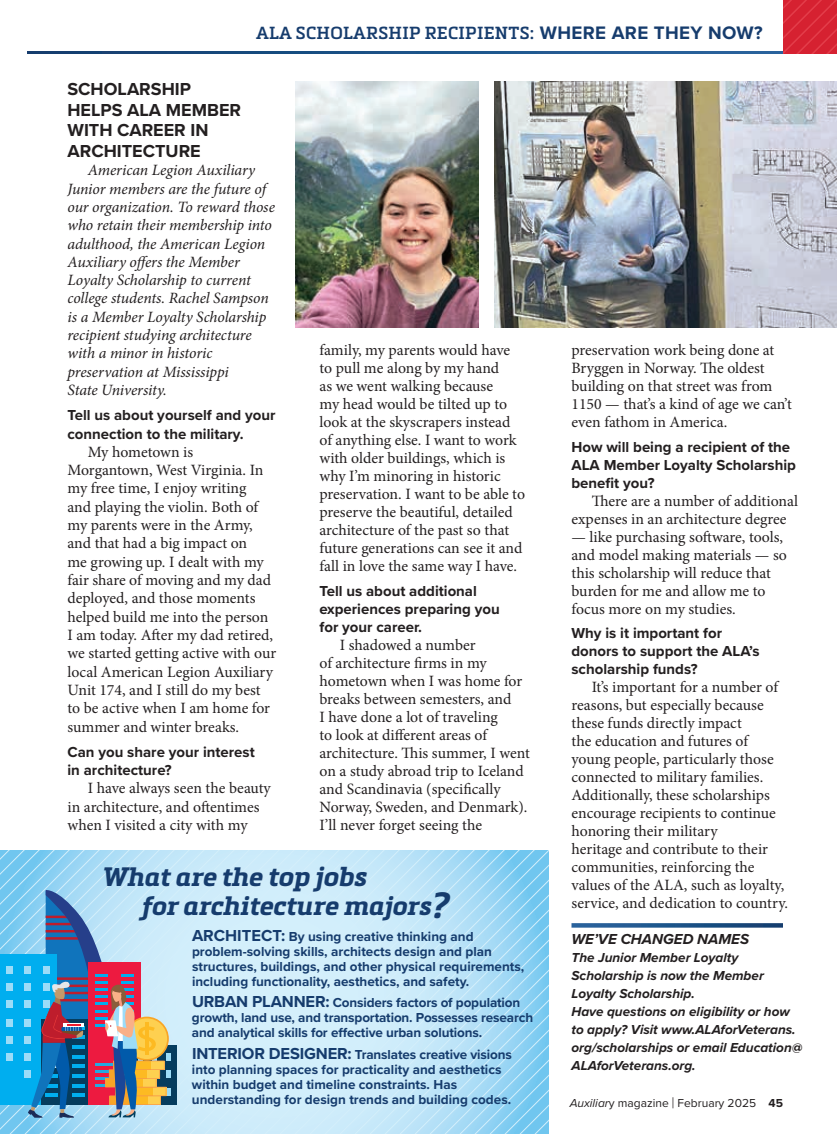
<style>
.page{position:relative;width:837px;height:1134px;background:#fff}
.page>*{position:absolute;margin:0;border:0;box-sizing:border-box;transform-origin:0 0}
.t1{font:italic 700 26.25px/29.2px "Metronic Slab Pro";color:#163c6d}
.t2{font:700 18px/20.5px "Proxima Nova";color:#231f20}
.t3{font:600 17.25px "Metronic Slab Pro";letter-spacing:.02em;color:#163c6d}
.t4{font:15.75px/18px "Minion Pro";color:#231f20}
.t5{font:italic 15.75px/18.3px "Minion Pro";letter-spacing:-.01em;color:#231f20}
.t6{font:700 15px/18px "Proxima Nova";color:#231f20}
.t7{font:italic 700 15px "Proxima Nova";color:#231f20}
.t8{font:700 13.5px/15px "Proxima Nova";color:#163c6d}
.t9{font:italic 700 13.5px/18px "Proxima Nova";color:#231f20}
.t10{font:12px "Proxima Nova";color:#231f20}
.s1{font-family:"Proxima Nova";font-weight:700;font-size:18.75px}
.s2{font-size:27px}
.s3{font-size:36px}
.s4{font-size:16.5px}
.s5{font-style:italic}
.s6{font-size:15.6px}
.s7{font-weight:700}
</style>
<div class="page">
<svg style="left:783px;top:0;width:54px;height:54px;background:#d72434"></svg>
<svg style="left:398px;top:850px;width:15px;height:284px;background:#c8e9f9"></svg>
<svg style="left:383px;top:850px;width:15px;height:284px;background:#cbeaf9"></svg>
<svg style="left:368px;top:850px;width:15px;height:284px;background:#cdebfa"></svg>
<svg style="left:353px;top:850px;width:15px;height:284px;background:#cfecfa"></svg>
<div style="left:338px;top:850px;width:15px;height:284px;background:#d2eefb"></div>
<div style="left:323px;top:850px;width:15px;height:284px;background:#d2eefb"></div>
<div style="left:308px;top:850px;width:15px;height:284px;background:#d3effb"></div>
<div style="left:293px;top:850px;width:15px;height:284px;background:#d3effb"></div>
<div style="left:278px;top:850px;width:15px;height:284px;background:#d3effb"></div>
<div style="left:263px;top:850px;width:15px;height:284px;background:#d3effb"></div>
<div style="left:248px;top:850px;width:15px;height:284px;background:#d3effb"></div>
<div style="left:233px;top:850px;width:15px;height:284px;background:#d3effb"></div>
<div style="left:218px;top:850px;width:15px;height:284px;background:#d3eefb"></div>
<div style="left:203px;top:850px;width:15px;height:284px;background:#d2eefb"></div>
<div style="left:188px;top:850px;width:15px;height:284px;background:#d1eefb"></div>
<svg style="left:173px;top:850px;width:15px;height:284px;background:#ceecfa"></svg>
<svg style="left:420px;top:850px;width:128px;height:284px;background:#a4daf5"></svg>
<img style="left:295px;top:81px;width:184px;height:246px">
<img style="left:494px;top:81px;width:343px;height:246px">
<div style="left:130px;top:1045px;width:47px;height:60px;background:#053c5e"></div>
<svg style="left:0;top:850px;width:171px;height:284px;background:#81a8c4"></svg>
<svg style="left:572px;top:923px;width:211px;height:5px"></svg>
<p class="t3" style="left:256px;top:22px;width:508px">ALA SCHOLARSHIP RECIPIENTS: <span class="s1">WHERE ARE THEY NOW?</span></p>
<p class="t2" style="left:68px;top:79px;width:175px">SCHOLARSHIP<br>HELPS ALA MEMBER<br>WITH CAREER IN<br>ARCHITECTURE</p>
<p class="t5" style="left:67px;top:161px;width:209px;text-indent:20px">American Legion Auxiliary<br>Junior members are the future of our organization. To reward those who retain their membership into adulthood, the American Legion<br>Auxiliary offers the Member<br>Loyalty Scholarship to current college students. Rachel Sampson is a Member Loyalty Scholarship recipient studying architecture with a minor in historic preservation at Mississippi<br>State University.</p>
<p class="t6" style="left:68px;top:406px;width:210px">Tell us about yourself and your connection to the military.</p>
<p class="t4" style="left:67px;top:443px;width:210px;text-indent:20px">My hometown is<br>Morgantown, West Virginia. In my free time, I enjoy writing<br>and playing the violin. Both of my parents were in the Army, and that had a big impact on<br>me growing up. I dealt with my fair share of moving and my dad deployed, and those moments helped build me into the person<br>I am today. After my dad retired, we started getting active with our local American Legion Auxiliary<br>Unit 174, and I still do my best to be active when I am home for summer and winter breaks.</p>
<p class="t6" style="left:68px;top:742px;width:189px">Can you share your interest in architecture?</p>
<p class="t4" style="left:67px;top:779px;width:205px;text-indent:20px">I have always seen the beauty in architecture, and oftentimes when I visited a city with my</p>
<p class="t4" style="left:320px;top:341px;width:207px">family, my parents would have to pull me along by my hand<br>as we went walking because<br>my head would be tilted up to look at the skyscrapers instead of anything else. I want to work with older buildings, which is why I’m minoring in historic preservation. I want to be able to preserve the beautiful, detailed architecture of the past so that future generations can see it and fall in love the same way I have.</p>
<p class="t6" style="left:320px;top:582px;width:182px">Tell us about additional experiences preparing you for your career.</p>
<p class="t4" style="left:319px;top:636px;width:212px;text-indent:20px">I shadowed a number<br>of architecture firms in my hometown when I was home for breaks between semesters, and<br>I have done a lot of traveling<br>to look at different areas of architecture. This summer, I went on a study abroad trip to Iceland and Scandinavia (specifically<br>Norway, Sweden, and Denmark).<br>I’ll never forget seeing the</p>
<h1 class="t1" style="left:141px;top:861px;width:309px;text-indent:-40px">What are the <span class="s2">top jobs<br></span>for architecture majors<span class="s3">?</span></h1>
<p class="t8" style="left:192px;top:928px;width:334px"><span class="s4">ARCHITECT:</span> By using creative thinking and problem-solving skills, architects design and plan structures, buildings, and other physical requirements, including functionality, aesthetics, and safety.</p>
<p class="t8" style="left:192px;top:995px;width:343px"><span class="s4">URBAN PLANNER:</span> Considers factors of population growth, land use, and transportation. Possesses research and analytical skills for effective urban solutions.</p>
<p class="t8" style="left:192px;top:1047px;width:321px"><span class="s4">INTERIOR DESIGNER:</span> Translates creative visions into planning spaces for practicality and aesthetics within budget and timeline constraints. Has understanding for design trends and building codes.</p>
<p class="t4" style="left:571px;top:341px;width:222px">preservation work being done at<br>Bryggen in Norway. The oldest building on that street was from<br>1150 — that’s a kind of age we can’t even fathom in America.</p>
<p class="t6" style="left:572px;top:437px;width:226px">How will being a recipient of the<br>ALA Member Loyalty Scholarship benefit you?</p>
<p class="t4" style="left:571px;top:492px;width:228px;text-indent:20px">There are a number of additional expenses in an architecture degree</p>
<p class="t4" style="left:571px;top:528px;width:217px">— like purchasing software, tools, and model making materials — so this scholarship will reduce that burden for me and allow me to focus more on my studies.</p>
<p class="t6" style="left:572px;top:624px;width:190px">Why is it important for donors to support the ALA’s scholarship funds?</p>
<p class="t4" style="left:571px;top:678px;width:218px;text-indent:20px">It’s important for a number of reasons, but especially because these funds directly impact<br>the education and futures of young people, particularly those connected to military families.<br>Additionally, these scholarships encourage recipients to continue honoring their military<br>heritage and contribute to their communities, reinforcing the values of the ALA, such as loyalty, service, and dedication to country.</p>
<p class="t7" style="left:572px;top:928px;width:179px">WE’VE CHANGED NAMES</p>
<p class="t9" style="left:572px;top:949px;width:232px">The Junior Member Loyalty<br>Scholarship is now the Member<br>Loyalty Scholarship.<br>Have questions on eligibility or how to apply? Visit www.ALAforVeterans. org/scholarships or email Education@<br>ALAforVeterans.org.</p>
<p class="t10" style="left:570px;top:1094px;width:215px"><span class="s5">Auxiliar</span>y magazine <span class="s6">|</span> February 2025 <span class="s7">45</span></p>
</div>
